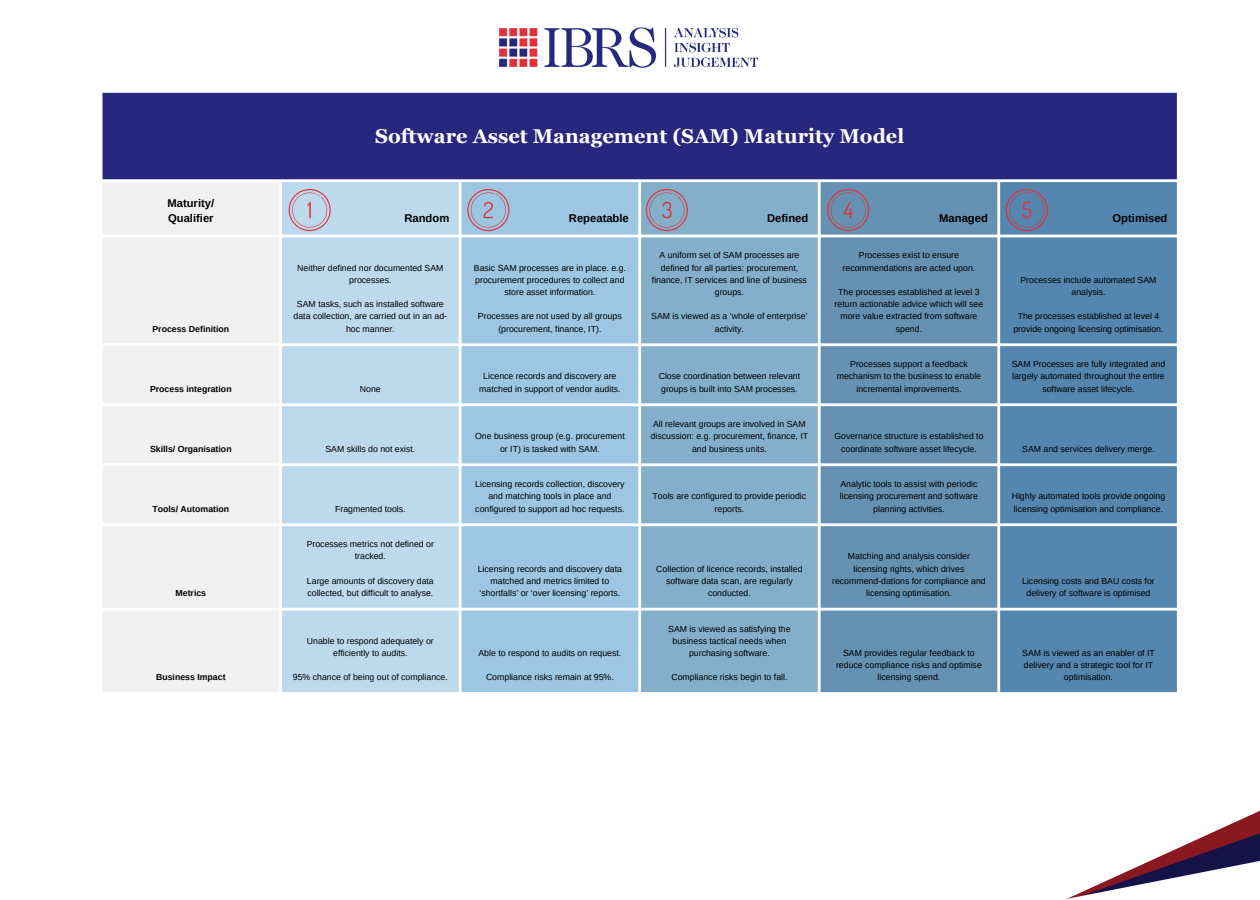
<style>
.page{position:relative;width:1260px;height:900px;background:#fff}
.page>*{position:absolute;margin:0;border:0;box-sizing:border-box;transform-origin:0 0}
.t1{font:700 20px "Georgia";color:#fff}
.t2{font:700 11.25px/15.5px "Arimo";color:#000}
.t3{font:8.75px/12.2px "Arimo";color:#000;text-align:center}
.t4{font:700 8.75px "Arimo";color:#000}
</style>
<div class="page">
<div style="left:101px;top:91px;width:1077px;height:90px;background:#26277d"></div>
<div style="left:103px;top:182px;width:176px;height:510px;background:#f1f1f1"></div>
<div style="left:282px;top:182px;width:177px;height:510px;background:#bddaec"></div>
<div style="left:462px;top:182px;width:176px;height:510px;background:#9cc6e1"></div>
<div style="left:641px;top:182px;width:177px;height:510px;background:#83afcb"></div>
<div style="left:821px;top:182px;width:176px;height:510px;background:#6591b2"></div>
<div style="left:1000px;top:182px;width:177px;height:510px;background:#5486af"></div>
<hr style="left:100px;top:93px;width:3px;height:599px;background:#fff">
<hr style="left:1177px;top:93px;width:3px;height:599px;background:#fff">
<hr style="left:100px;top:90px;width:1080px;height:3px;background:#fff">
<hr style="left:100px;top:179px;width:1080px;height:3px;background:#fff">
<hr style="left:100px;top:235px;width:1080px;height:2px;background:#fff">
<hr style="left:100px;top:343px;width:1080px;height:3px;background:#fff">
<hr style="left:100px;top:403px;width:1080px;height:3px;background:#fff">
<hr style="left:100px;top:463px;width:1080px;height:3px;background:#fff">
<hr style="left:100px;top:523px;width:1080px;height:3px;background:#fff">
<hr style="left:100px;top:608px;width:1080px;height:3px;background:#fff">
<svg style="left:1065px;top:810px;width:195px;height:90px"></svg>
<img style="left:499px;top:27px;width:260px;height:41px">
<svg style="left:289px;top:189px;width:42px;height:42px;background:#c2c2d3"></svg>
<svg style="left:467px;top:189px;width:42px;height:42px;background:#a6afc8"></svg>
<svg style="left:646px;top:189px;width:42px;height:42px;background:#919cb5"></svg>
<svg style="left:827px;top:189px;width:42px;height:42px;background:#7782a0"></svg>
<svg style="left:1006px;top:189px;width:42px;height:42px;background:#69799d"></svg>
<p class="t2" style="left:167px;top:195px;width:48px">Maturity/<br>Qualifier</p>
<p class="t4" style="left:152px;top:323px;width:78px">Process Definition</p>
<h1 class="t1" style="left:375px;top:124px;width:531px">Software Asset Management (SAM) Maturity Model</h1>
<p class="t2" style="left:404px;top:211px;width:46px">Random</p>
<p class="t2" style="left:569px;top:211px;width:61px">Repeatable</p>
<p class="t2" style="left:767px;top:211px;width:43px">Defined</p>
<p class="t2" style="left:939px;top:211px;width:50px">Managed</p>
<p class="t2" style="left:1113px;top:211px;width:56px">Optimised</p>
<p class="t3" style="left:297px;top:262px;width:148px">Neither defined nor documented SAM processes.</p>
<p class="t3" style="left:294px;top:298px;width:155px">SAM tasks, such as installed software data collection, are carried out in an ad&shy;hoc manner.</p>
<p class="t3" style="left:474px;top:262px;width:154px">Basic SAM processes are in place. e.g. procurement procedures to collect and store asset information.</p>
<p class="t3" style="left:478px;top:310px;width:145px">Processes are not used by all groups (procurement, finance, IT).</p>
<p class="t3" style="left:652px;top:249px;width:157px">A uniform set of SAM processes are defined for all parties: procurement, finance, IT services and line of business groups.</p>
<p class="t3" style="left:651px;top:310px;width:158px">SAM is viewed as a ‘whole of enterprise’ activity.</p>
<p class="t3" style="left:843px;top:249px;width:134px">Processes exist to ensure recommendations are acted upon.</p>
<p class="t3" style="left:835px;top:286px;width:150px">The processes established at level 3 return actionable advice which will see more value extracted from software spend.</p>
<p class="t3" style="left:1020px;top:274px;width:138px">Processes include automated SAM analysis.</p>
<p class="t3" style="left:1013px;top:310px;width:152px">The processes established at level 4 provide ongoing licensing optimisation.</p>
<p class="t4" style="left:150px;top:383px;width:83px">Process integration</p>
<p class="t3" style="left:360px;top:383px;width:22px">None</p>
<p class="t4" style="left:150px;top:443px;width:83px">Skills/ Organisation</p>
<p class="t3" style="left:325px;top:443px;width:91px">SAM skills do not exist.</p>
<p class="t4" style="left:152px;top:503px;width:78px">Tools/ Automation</p>
<p class="t3" style="left:335px;top:503px;width:72px">Fragmented tools.</p>
<p class="t4" style="left:176px;top:587px;width:32px">Metrics</p>
<p class="t4" style="left:156px;top:671px;width:71px">Business Impact</p>
<p class="t3" style="left:307px;top:538px;width:129px">Processes metrics not defined or tracked.</p>
<p class="t3" style="left:307px;top:575px;width:128px;text-align:left">Large amounts of discovery data collected, but difficult to analyse.</p>
<p class="t3" style="left:307px;top:635px;width:128px">Unable to respond adequately or efficiently to audits.</p>
<p class="t3" style="left:293px;top:671px;width:157px">95% chance of being out of compliance.</p>
<p class="t3" style="left:479px;top:370px;width:143px">Licence records and discovery are matched in support of vendor audits.</p>
<p class="t3" style="left:659px;top:370px;width:143px;text-align:left">Close coordination between relevant groups is built into SAM processes.</p>
<p class="t3" style="left:475px;top:430px;width:151px">One business group (e.g. procurement or IT) is tasked with SAM.</p>
<p class="t3" style="left:475px;top:478px;width:151px">Licensing records collection, discovery and matching tools in place and configured to support ad hoc requests.</p>
<p class="t3" style="left:651px;top:418px;width:159px">All relevant groups are involved in SAM discussion: e.g. procurement, finance, IT and business units.</p>
<p class="t3" style="left:653px;top:490px;width:155px">Tools are configured to provide periodic reports.</p>
<p class="t3" style="left:478px;top:563px;width:146px">Licensing records and discovery data matched and metrics limited to ‘shortfalls’ or ‘over licensing’ reports.</p>
<p class="t3" style="left:656px;top:563px;width:148px">Collection of licence records, installed software data scan, are regularly conducted.</p>
<p class="t3" style="left:478px;top:647px;width:144px">Able to respond to audits on request.</p>
<p class="t3" style="left:486px;top:671px;width:129px">Compliance risks remain at 95%.</p>
<p class="t3" style="left:668px;top:623px;width:124px">SAM is viewed as satisfying the business tactical needs when purchasing software.</p>
<p class="t3" style="left:671px;top:671px;width:118px">Compliance risks begin to fall.</p>
<p class="t3" style="left:837px;top:358px;width:146px">Processes support a feedback mechanism to the business to enable incremental improvements.</p>
<p class="t3" style="left:1012px;top:358px;width:155px">SAM Processes are fully integrated and largely automated throughout the entire software asset lifecycle.</p>
<p class="t3" style="left:834px;top:430px;width:151px">Governance structure is established to coordinate software asset lifecycle.</p>
<p class="t3" style="left:840px;top:478px;width:140px">Analytic tools to assist with periodic licensing procurement and software planning activities.</p>
<p class="t3" style="left:832px;top:550px;width:155px">Matching and analysis consider licensing rights, which drives recommend-dations for compliance and licensing optimisation.</p>
<p class="t3" style="left:1022px;top:443px;width:134px">SAM and services delivery merge.</p>
<p class="t3" style="left:1012px;top:490px;width:155px;text-align:left">Highly automated tools provide ongoing licensing optimisation and compliance.</p>
<p class="t3" style="left:1022px;top:575px;width:134px">Licensing costs and BAU costs for delivery of software is optimised</p>
<p class="t3" style="left:836px;top:647px;width:147px">SAM provides regular feedback to reduce compliance risks and optimise licensing spend.</p>
<p class="t3" style="left:1022px;top:647px;width:134px">SAM is viewed as an enabler of IT delivery and a strategic tool for IT optimisation.</p>
</div>
